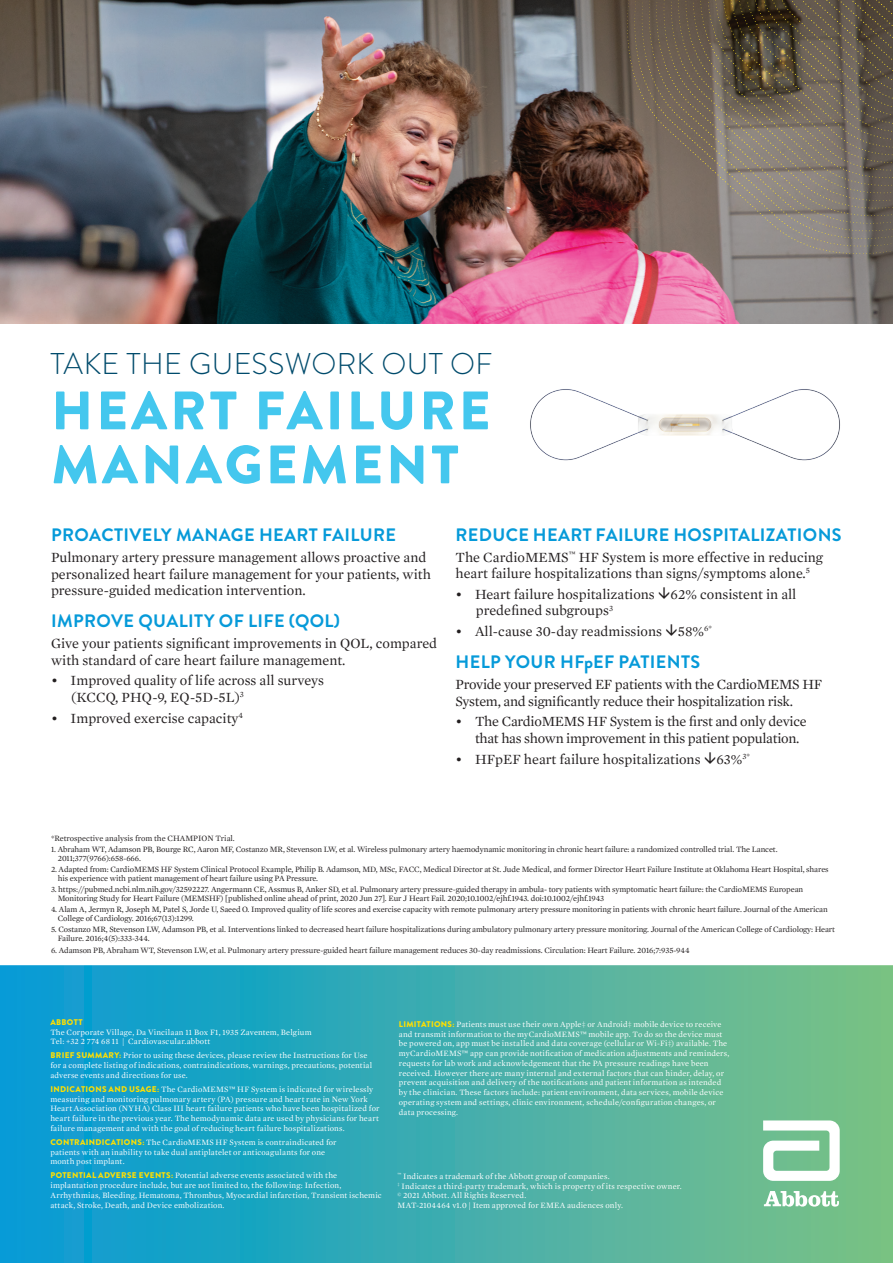
<style>
.page{position:relative;width:893px;height:1263px;background:#fff}
.page>*{position:absolute;margin:0;border:0;box-sizing:border-box;transform-origin:0 0}
.t1{font:900 54px/54px "Brandon Grotesque";letter-spacing:.06em;color:#44c7ee}
.t2{font:300 30px "Brandon Grotesque";letter-spacing:.01em;color:#004b6c}
.t3{font:700 18px "Brandon Grotesque";letter-spacing:.02em;color:#069ad9}
.t4{font:14.25px/16.5px "Mercury Text G1";color:#231f20}
.t5{font:14.25px/16.5px "Mercury Text G1";letter-spacing:-.02em;color:#231f20}
.Leagal{font:8.25px/9.8px "Mercury Text G1";letter-spacing:.02em;color:#fff}
.t6{font:8.25px/9px "Mercury Text G1";letter-spacing:-.01em;color:#231f20}
.Leagal-2{font:900 8.25px "Brandon Grotesque";letter-spacing:.04em;color:#ffdf01}
.s1{font-family:"Brandon Grotesque";font-weight:900;color:#ffdf01}
</style>
<div class="page">
<img style="left:0;top:0;width:893px;height:323px">
<svg style="left:0;top:965px;width:893px;height:298px;background:#3dadae"></svg>
<svg style="left:764px;top:1191px;width:75px;height:15px"></svg>
<svg style="left:763px;top:1120px;width:77px;height:61px"></svg>
<img style="left:530px;top:389px;width:310px;height:72px">
<svg style="left:627px;top:0;width:266px;height:254px;background:#74685c"></svg>
<p class="t2" style="left:51px;top:343px;width:444px">TAKE THE GUESSWORK OUT OF</p>
<p class="t1" style="left:51px;top:384px;width:441px">HEART FAILURE<br>MANAGEMENT</p>
<p class="t3" style="left:51px;top:522px;width:346px">PROACTIVELY MANAGE HEART FAILURE</p>
<p class="t4" style="left:51px;top:549px;width:381px">Pulmonary artery pressure management allows proactive and personalized heart failure management for your patients, with pressure-guided medication intervention.</p>
<p class="t3" style="left:51px;top:608px;width:290px">IMPROVE QUALITY OF LIFE (QOL)</p>
<p class="t4" style="left:51px;top:635px;width:388px">Give your patients significant improvements in QOL, compared with standard of care heart failure management.</p>
<p class="t4" style="left:71px;top:672px;width:254px;text-indent:-20px">• Improved quality of life across all surveys (KCCQ, PHQ-9, EQ-5D-5L)<sup>3</sup></p>
<p class="t4" style="left:51px;top:710px;width:194px">• Improved exercise capacity<sup>4</sup></p>
<p class="t3" style="left:456px;top:522px;width:388px">REDUCE HEART FAILURE HOSPITALIZATIONS</p>
<p class="t4" style="left:455px;top:549px;width:369px">The CardioMEMS<sup>™</sup> HF System is more effective in reducing heart failure hospitalizations than signs/symptoms alone.<sup>5</sup></p>
<p class="t4" style="left:476px;top:586px;width:322px;text-indent:-20px">• Heart failure hospitalizations 62% consistent in all predefined subgroups<sup>3</sup></p>
<p class="t4" style="left:455px;top:623px;width:258px">• All-cause 30-day readmissions 58%<sup>6*</sup></p>
<p class="t3" style="left:456px;top:649px;width:246px">HELP YOUR HFpEF PATIENTS</p>
<p class="t5" style="left:455px;top:676px;width:368px">Provide your preserved EF patients with the CardioMEMS HF<br>System, and significantly reduce their hospitalization risk.</p>
<p class="t5" style="left:475px;top:713px;width:333px;text-indent:-20px">• The CardioMEMS HF System is the first and only device that has shown improvement in this patient population.</p>
<p class="t4" style="left:455px;top:751px;width:296px">• HFpEF heart failure hospitalizations 63%<sup>3*</sup></p>
<p class="t6" style="left:51px;top:833px;width:185px">*Retrospective analysis from the CHAMPION Trial.</p>
<p class="t6" style="left:58px;top:844px;width:721px;text-indent:-7px">1. Abraham WT, Adamson PB, Bourge RC, Aaron MF, Costanzo MR, Stevenson LW, et al. Wireless pulmonary artery haemodynamic monitoring in chronic heart failure: a randomized controlled trial. The Lancet.<br>2011;377(9766):658-666.</p>
<p class="t6" style="left:58px;top:865px;width:772px;text-indent:-7px">2. Adapted from: CardioMEMS HF System Clinical Protocol Example, Philip B. Adamson, MD, MSc, FACC, Medical Director at St. Jude Medical, and former Director Heart Failure Institute at Oklahoma Heart Hospital, shares his experience with patient management of heart failure using PA Pressure.</p>
<p class="t6" style="left:58px;top:885px;width:747px;text-indent:-7px">3. https://pubmed.ncbi.nlm.nih.gov/32592227. Angermann CE, Assmus B, Anker SD, et al. Pulmonary artery pressure-guided therapy in ambula- tory patients with symptomatic heart failure: the CardioMEMS European<br>Monitoring Study for Heart Failure (MEMSHF) [published online ahead of print, 2020 Jun 27]. Eur J Heart Fail. 2020;10.1002/ejhf.1943. doi:10.1002/ejhf.1943</p>
<p class="t6" style="left:58px;top:905px;width:771px;text-indent:-7px">4. Alam A, Jermyn R, Joseph M, Patel S, Jorde U, Saeed O. Improved quality of life scores and exercise capacity with remote pulmonary artery pressure monitoring in patients with chronic heart failure. Journal of the American<br>College of Cardiology. 2016;67(13):1299.</p>
<p class="t6" style="left:58px;top:925px;width:779px;text-indent:-7px">5. Costanzo MR, Stevenson LW, Adamson PB, et al. Interventions linked to decreased heart failure hospitalizations during ambulatory pulmonary artery pressure monitoring. Journal of the American College of Cardiology: Heart<br>Failure. 2016;4(5):333-344.</p>
<p class="t6" style="left:51px;top:945px;width:640px">6. Adamson PB, Abraham WT, Stevenson LW, et al. Pulmonary artery pressure-guided heart failure management reduces 30-day readmissions. Circulation: Heart Failure. 2016;7:935-944</p>
<p class="Leagal-2" style="left:50px;top:1016px;width:34px">ABBOTT</p>
<p class="Leagal" style="left:50px;top:1027px;width:263px">The Corporate Village, Da Vincilaan 11 Box F1, 1935 Zaventem, Belgium<br>Tel: +32 2 774 68 11 | Cardiovascular.abbott</p>
<p class="Leagal" style="left:50px;top:1051px;width:323px"><span class="s1">BRIEF SUMMARY:</span> Prior to using these devices, please review the Instructions for Use for a complete listing of indications, contraindications, warnings, precautions, potential adverse events and directions for use.</p>
<p class="Leagal" style="left:50px;top:1084px;width:331px"><span class="s1">INDICATIONS AND USAGE:</span> The CardioMEMS™ HF System is indicated for wirelessly measuring and monitoring pulmonary artery (PA) pressure and heart rate in New York Heart Association (NYHA) Class III heart failure patients who have been hospitalized for heart failure in the previous year. The hemodynamic data are used by physicians for heart failure management and with the goal of reducing heart failure hospitalizations.</p>
<p class="Leagal" style="left:50px;top:1137px;width:288px"><span class="s1">CONTRAINDICATIONS:</span> The CardioMEMS HF System is contraindicated for patients with an inability to take dual antiplatelet or anticoagulants for one month post implant.</p>
<p class="Leagal" style="left:50px;top:1171px;width:333px"><span class="s1">POTENTIAL ADVERSE EVENTS:</span> Potential adverse events associated with the implantation procedure include, but are not limited to, the following: Infection, Arrhythmias, Bleeding, Hematoma, Thrombus, Myocardial infarction, Transient ischemic attack, Stroke, Death, and Device embolization.</p>
<p class="Leagal" style="left:399px;top:1019px;width:332px"><span class="s1">LIMITATIONS:</span> Patients must use their own Apple‡ or Android‡ mobile device to receive and transmit information to the myCardioMEMS™ mobile app. To do so the device must be powered on, app must be installed and data coverage (cellular or Wi-Fi‡) available. The myCardioMEMS™ app can provide notification of medication adjustments and reminders, requests for lab work and acknowledgement that the PA pressure readings have been received. However there are many internal and external factors that can hinder, delay, or prevent acquisition and delivery of the notifications and patient information as intended by the clinician. These factors include: patient environment, data services, mobile device operating system and settings, clinic environment, schedule/configuration changes, or data processing.</p>
<p class="Leagal" style="left:397px;top:1171px;width:214px"><sup>™</sup> Indicates a trademark of the Abbott group of companies.</p>
<p class="Leagal" style="left:397px;top:1181px;width:286px"><sup>‡</sup> Indicates a third-party trademark, which is property of its respective owner.</p>
<p class="Leagal" style="left:397px;top:1191px;width:130px"><sup>©</sup> 2021 Abbott. All Rights Reserved.</p>
<p class="Leagal" style="left:397px;top:1201px;width:227px">MAT-2104464 v1.0 | Item approved for EMEA audiences only.</p>
</div>
